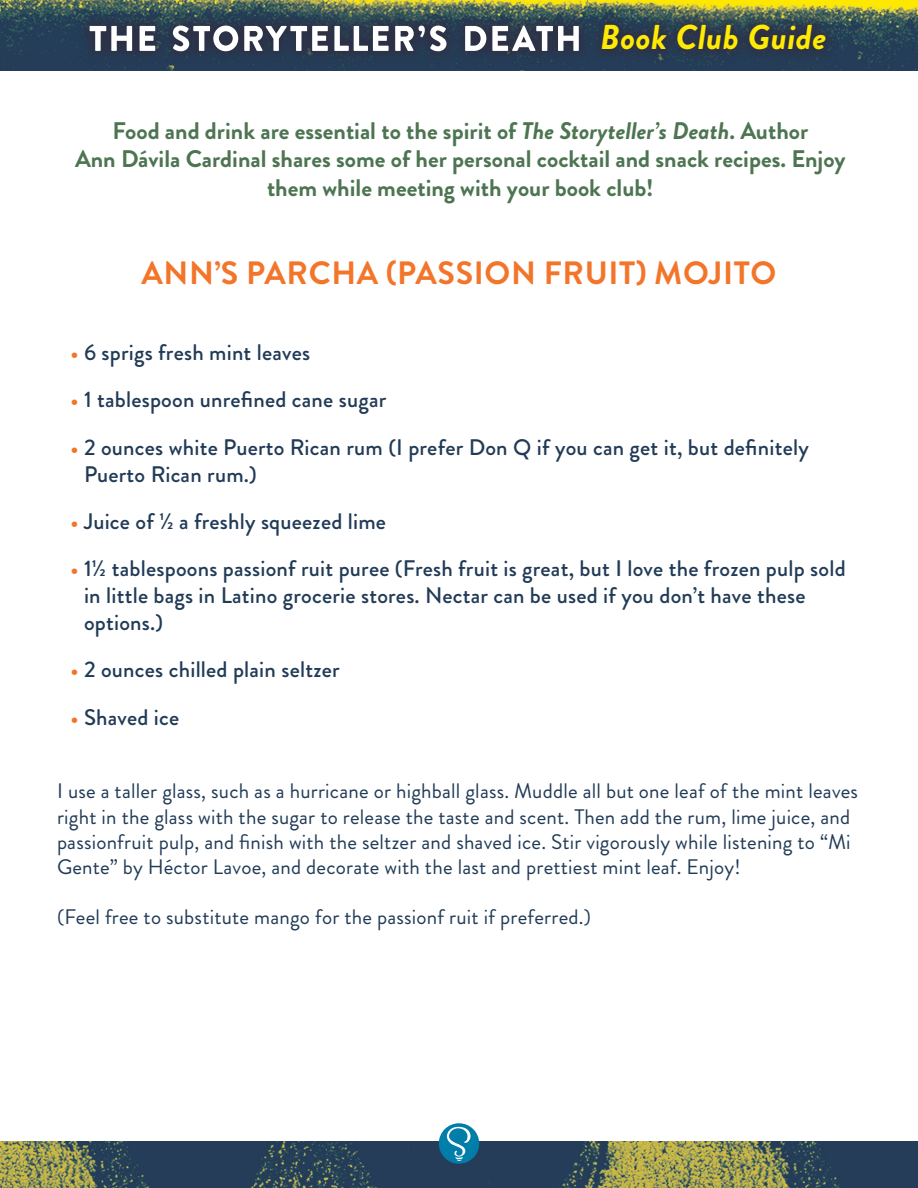
<style>
.page{position:relative;width:918px;height:1188px;background:#fff}
.page>*{position:absolute;margin:0;border:0;box-sizing:border-box;transform-origin:0 0}
.t1{font:italic 700 34.5px "Brandon Grotesque";letter-spacing:.01em;color:#ffeb01}
.t2{font:700 32.25px "Brandon Grotesque";letter-spacing:.02em;color:#f3752a}
.t3{font:700 24px/28.8px "Brandon Grotesque";color:#4d7552;text-align:center}
.t4{font:500 22.5px/27px "Brandon Grotesque";letter-spacing:.01em;color:#213b57}
.t5{font:21px/25.2px "Brandon Grotesque";letter-spacing:.01em;color:#213b57}
.s1{font-style:italic}
.s2{font-weight:700;font-size:21px;color:#f3752a}
</style>
<div class="page">
<img style="left:0;top:0;width:918px;height:1188px">
<svg style="left:76px;top:12px;width:517px;height:54px;background:#2a4053"></svg>
<svg style="left:90px;top:26px;width:489px;height:25px"></svg>
<svg style="left:588px;top:10px;width:251px;height:54px;background:#31414f"></svg>
<div style="left:0;top:71px;width:918px;height:1069px;background:#fff"></div>
<div style="left:439px;top:1123px;width:40px;height:41px;background:#007ea9;border-radius:50%"></div>
<svg style="left:447px;top:1127px;width:24px;height:34px"></svg>
<h1 class="t1" style="left:600px;top:13px;width:228px">Book Club Guide</h1>
<p class="t3" style="left:75px;top:116px;width:772px">Food and drink are essential to the spirit of <span class="s1">The Storyteller’s Death</span>. Author<br>Ann Dávila Cardinal shares some of her personal cocktail and snack recipes. Enjoy them while meeting with your book club!</p>
<p class="t2" style="left:142px;top:250px;width:636px">ANN’S PARCHA (PASSION FRUIT) MOJITO</p>
<p class="t4" style="left:70px;top:339px;width:241px"><span class="s2">•</span> 6 sprigs fresh mint leaves</p>
<p class="t4" style="left:70px;top:386px;width:317px"><span class="s2">•</span> 1 tablespoon unrefined cane sugar</p>
<p class="t4" style="left:84px;top:434px;width:726px;text-indent:-14px"><span class="s2">•</span> 2 ounces white Puerto Rican rum (I prefer Don Q if you can get it, but definitely<br>Puerto Rican rum.)</p>
<p class="t4" style="left:70px;top:508px;width:317px"><span class="s2">•</span> Juice of ½ a freshly squeezed lime</p>
<p class="t4" style="left:84px;top:555px;width:763px;text-indent:-14px"><span class="s2">•</span> 1½ tablespoons passionf ruit puree (Fresh fruit is great, but I love the frozen pulp sold in little bags in Latino grocerie stores. Nectar can be used if you don’t have these options.)</p>
<p class="t4" style="left:70px;top:656px;width:271px"><span class="s2">•</span> 2 ounces chilled plain seltzer</p>
<p class="t4" style="left:70px;top:704px;width:110px"><span class="s2">•</span> Shaved ice</p>
<p class="t5" style="left:57px;top:779px;width:803px">I use a taller glass, such as a hurricane or highball glass. Muddle all but one leaf of the mint leaves right in the glass with the sugar to release the taste and scent. Then add the rum, lime juice, and passionfruit pulp, and finish with the seltzer and shaved ice. Stir vigorously while listening to “Mi Gente” by Héctor Lavoe, and decorate with the last and prettiest mint leaf. Enjoy!</p>
<p class="t5" style="left:57px;top:905px;width:536px">(Feel free to substitute mango for the passionf ruit if preferred.)</p>
</div>
